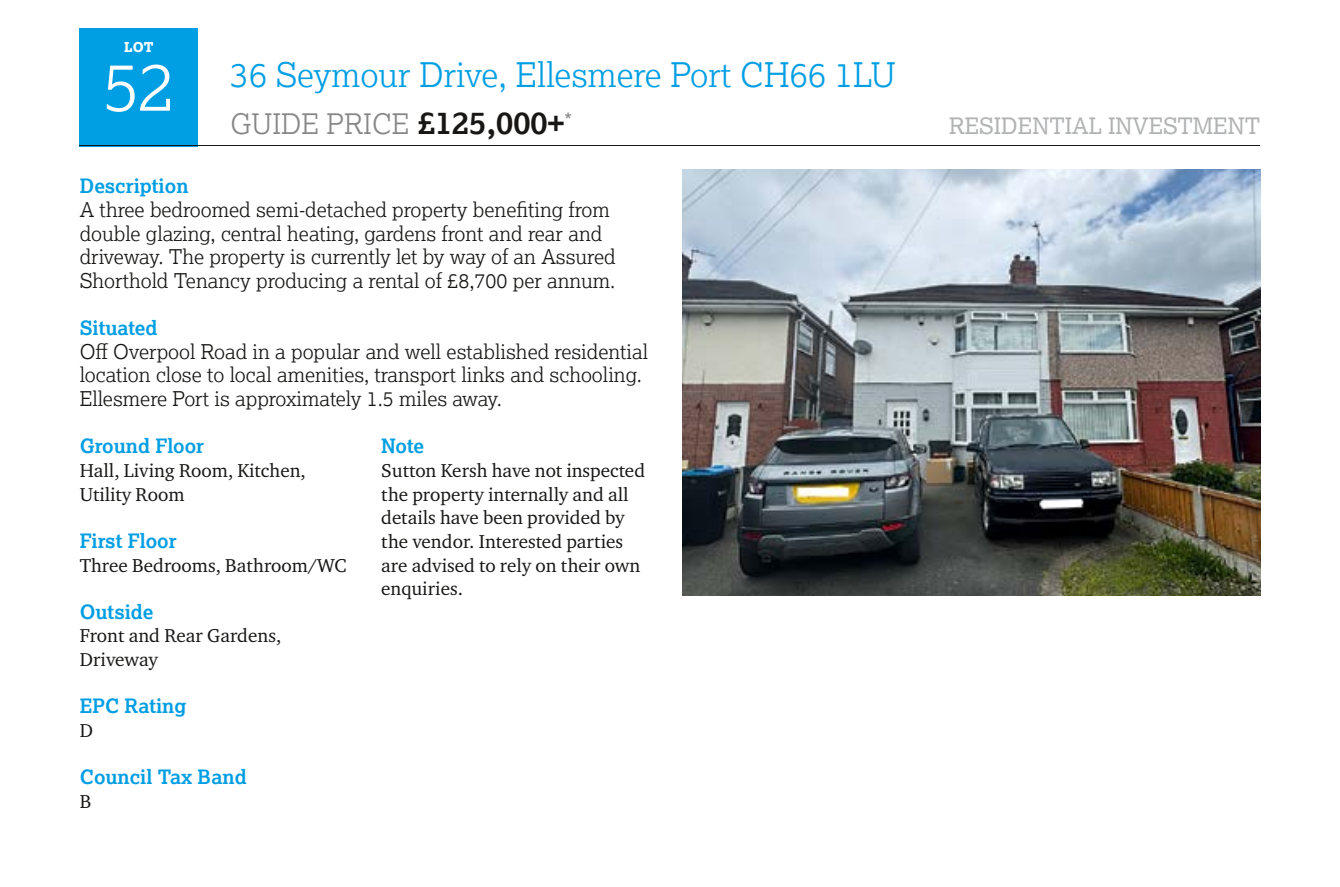
<style>
.page{position:relative;width:1340px;height:887px;background:#fff}
.page>*{position:absolute;margin:0;border:0;box-sizing:border-box;transform-origin:0 0}
.t1{font:300 67.5px "Lexia";color:#fff}
.t2{font:300 33.75px "Lexia";color:#009ee3}
.t3{font:300 28.12px "Lexia";color:#868786}
.t4{font:22.5px "Lexia";color:#b1b2b3}
.t5{font:300 20.25px/23.6px "Lexia";color:#181716}
.t6{font:700 19.8px "Lexia";color:#009ee3}
.t7{font:19.12px/23.6px "Charter ITC Pro";color:#181716}
.t8{font:800 13.5px "Lexia";color:#fff}
.s1{font-weight:700;font-size:31.5px;color:#181716}
</style>
<div class="page">
<div style="left:80px;top:28px;width:118px;height:118px;background:#009ee3"></div>
<hr style="left:80px;top:145px;width:1180px;height:1px;background:#181716">
<img style="left:682px;top:170px;width:578px;height:425px">
<p class="t8" style="left:124px;top:38px;width:31px">LOT</p>
<h1 class="t1" style="left:103px;top:44px;width:73px">52</h1>
<h2 class="t2" style="left:230px;top:53px;width:667px">36 Seymour Drive, Ellesmere Port CH66 1LU</h2>
<h3 class="t3" style="left:230px;top:106px;width:343px">GUIDE PRICE <span class="s1">£125,000+</span><sup>*</sup></h3>
<p class="t4" style="left:949px;top:112px;width:313px">RESIDENTIAL INVESTMENT</p>
<p class="t6" style="left:80px;top:174px;width:110px">Description</p>
<p class="t5" style="left:80px;top:197px;width:537px">A three bedroomed semi-detached property benefiting from double glazing, central heating, gardens front and rear and driveway. The property is currently let by way of an Assured Shorthold Tenancy producing a rental of £8,700 per annum.</p>
<p class="t6" style="left:80px;top:315px;width:79px">Situated</p>
<p class="t5" style="left:80px;top:339px;width:570px">Off Overpool Road in a popular and well established residential location close to local amenities, transport links and schooling.<br>Ellesmere Port is approximately 1.5 miles away.</p>
<p class="t6" style="left:80px;top:434px;width:126px">Ground Floor</p>
<p class="t7" style="left:80px;top:458px;width:228px">Hall, Living Room, Kitchen,<br>Utility Room</p>
<p class="t6" style="left:80px;top:528px;width:98px">First Floor</p>
<p class="t7" style="left:80px;top:553px;width:268px">Three Bedrooms, Bathroom/WC</p>
<p class="t6" style="left:80px;top:599px;width:75px">Outside</p>
<p class="t7" style="left:80px;top:624px;width:203px">Front and Rear Gardens,<br>Driveway</p>
<p class="t6" style="left:80px;top:693px;width:108px">EPC Rating</p>
<p class="t7" style="left:80px;top:718px;width:15px">D</p>
<p class="t6" style="left:80px;top:764px;width:168px">Council Tax Band</p>
<p class="t7" style="left:80px;top:789px;width:13px">B</p>
<p class="t6" style="left:381px;top:434px;width:44px">Note</p>
<p class="t7" style="left:381px;top:458px;width:265px">Sutton Kersh have not inspected the property internally and all details have been provided by the vendor. Interested parties are advised to rely on their own enquiries.</p>
</div>
